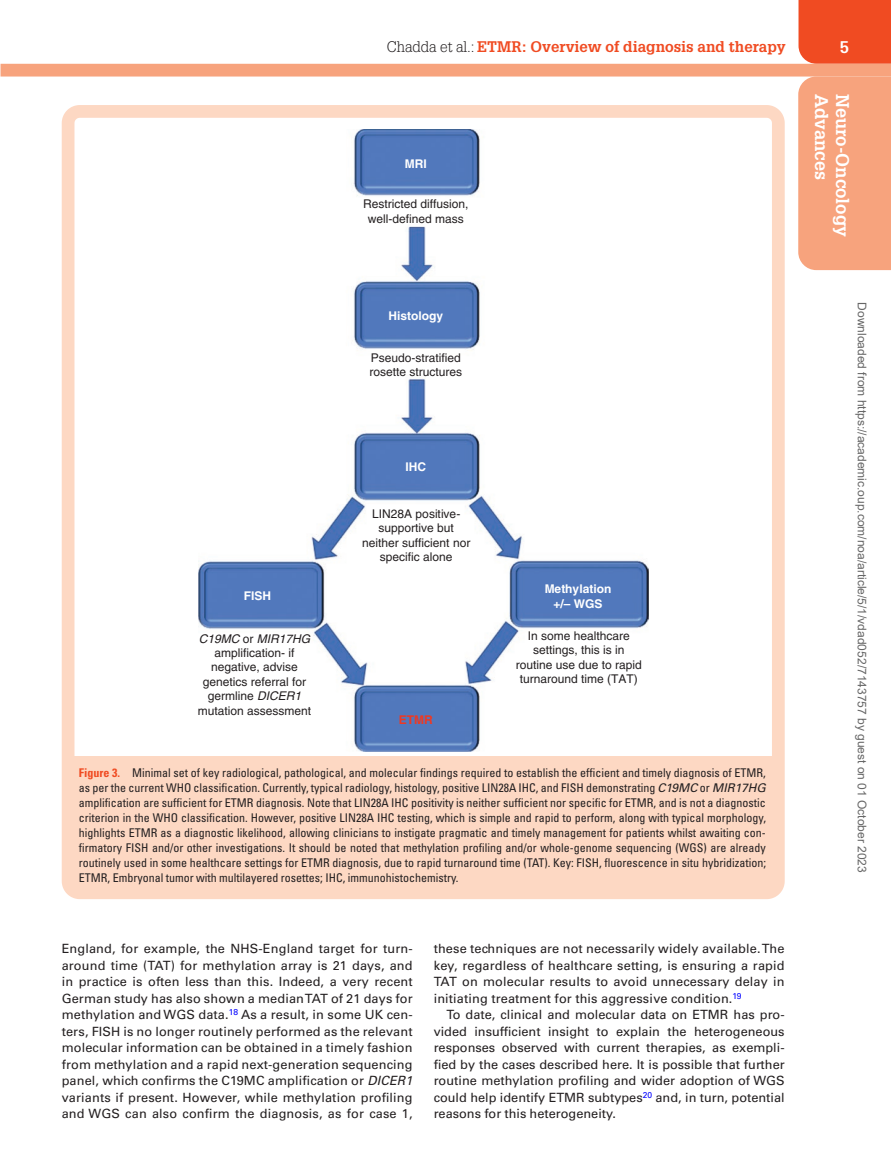
<style>
.page{position:relative;width:891px;height:1175px;background:#fff}
.page>*{position:absolute;margin:0;border:0;box-sizing:border-box;transform-origin:0 0}
.t1{font:700 18px "Glypha LT Std";color:#fff}
.t2{font:700 16.5px "Glypha LT Std";color:#fff}
.t3{font:700 15px "Glypha LT Std";color:#f04b22}
.t4{font:12.75px/16.5px "Univers LT Std";letter-spacing:.01em;color:#231f20;text-align:justify}
.t5{font:condensed 12px/15px "Univers LT Std";color:#231f20;text-align:justify}
.t6{font:12px/14.4px "Helvetica";color:#231f20;text-align:center}
.t7{font:12px "Arial";color:#666}
.t8{font:700 12px/14.4px "Helvetica";color:#fff;text-align:center}
.t9{font:700 12px "Helvetica";color:#ef3822}
.s1{font-weight:300;color:#231f20}
.s2{font-style:italic}
.s3{font-weight:700;color:#f04b22}
.s4{font-style:italic;font-stretch:normal}
</style>
<div class="page">
<div style="left:798px;top:76px;width:93px;height:194px;background:#f7a37d"></div>
<div style="left:799px;top:0;width:92px;height:64px;background:#f04b22"></div>
<div style="left:1px;top:64px;width:890px;height:12px;background:#f7a37d"></div>
<img style="left:198px;top:129px;width:451px;height:622px">
<div style="left:73px;top:755px;width:700px;height:134px;background:#fdd8c3"></div>
<div style="left:62px;top:105px;width:723px;height:794px;border:13px solid #fdd8c3;border-radius:12px"></div>
<p class="t3" style="left:387px;top:37px;width:400px"><span class="s1">Chadda et al.:</span> ETMR: Overview of diagnosis and therapy</p>
<p class="t2" style="left:840px;top:37px;width:11px">5</p>
<p class="t8" style="left:405px;top:156px;width:23px">MRI</p>
<p class="t6" style="left:363px;top:197px;width:107px">Restricted diffusion, well-defined mass</p>
<p class="t8" style="left:388px;top:309px;width:56px">Histology</p>
<p class="t6" style="left:369px;top:350px;width:94px;text-align:left">Pseudo-stratified rosette structures</p>
<p class="t8" style="left:405px;top:460px;width:22px">IHC</p>
<p class="t8" style="left:244px;top:588px;width:29px">FISH</p>
<p class="t6" style="left:198px;top:631px;width:115px"><span class="s2">C19MC</span> or <span class="s2">MIR17HG </span>amplification- if negative, advise genetics referral for germline <span class="s2">DICER1 </span>mutation assessment</p>
<p class="t6" style="left:362px;top:506px;width:110px">LIN28A positive&shy;supportive but neither sufficient nor specific alone</p>
<p class="t9" style="left:399px;top:713px;width:35px">ETMR</p>
<p class="t8" style="left:545px;top:581px;width:68px">Methylation +/– WGS</p>
<p class="t6" style="left:516px;top:628px;width:128px">In some healthcare settings, this is in routine use due to rapid turnaround time (TAT)</p>
<p class="t5" style="left:79px;top:765px;width:689px"><span class="s3">Figure 3.</span> Minimal set of key radiological, pathological, and molecular findings required to establish the efficient and timely diagnosis of ETMR, as per the current WHO classification. Currently, typical radiology, histology, positive LIN28A IHC, and FISH demonstrating <span class="s4">C19MC</span> or <span class="s4">MIR17HG </span>amplification are sufficient for ETMR diagnosis. Note that LIN28A IHC positivity is neither sufficient nor specific for ETMR, and is not a diagnostic criterion in the WHO classification. However, positive LIN28A IHC testing, which is simple and rapid to perform, along with typical morphology, highlights ETMR as a diagnostic likelihood, allowing clinicians to instigate pragmatic and timely management for patients whilst awaiting con&shy;firmatory FISH and/or other investigations. It should be noted that methylation profiling and/or whole-genome sequencing (WGS) are already routinely used in some healthcare settings for ETMR diagnosis, due to rapid turnaround time (TAT). Key: FISH, fluorescence in situ hybridization; ETMR, Embryonal tumor with multilayered rosettes; IHC, immunohistochemistry.</p>
<p class="t4" style="left:62px;top:940px;width:353px">England, for example, the NHS-England target for turn&shy;around time (TAT) for methylation array is 21 days, and in practice is often less than this. Indeed, a very recent German study has also shown a median TAT of 21 days for methylation and WGS data.<sup>18</sup> As a result, in some UK cen&shy;ters, FISH is no longer routinely performed as the relevant molecular information can be obtained in a timely fashion from methylation and a rapid next-generation sequencing panel, which confirms the C19MC amplification or <span class="s2">DICER1 </span>variants if present. However, while methylation profiling and WGS can also confirm the diagnosis, as for case 1,</p>
<p class="t4" style="left:434px;top:940px;width:352px">these techniques are not necessarily widely available. The key, regardless of healthcare setting, is ensuring a rapid TAT on molecular results to avoid unnecessary delay in initiating treatment for this aggressive condition.<sup>19</sup></p>
<p class="t4" style="left:434px;top:1006px;width:353px;text-indent:13px">To date, clinical and molecular data on ETMR has pro&shy;vided insufficient insight to explain the heterogeneous responses observed with current therapies, as exempli&shy;fied by the cases described here. It is possible that further routine methylation profiling and wider adoption of WGS could help identify ETMR subtypes<sup>20</sup> and, in turn, potential reasons for this heterogeneity.</p>
<h1 class="t1" style="left:833px;top:94px;width:88px;rotate:90deg">Advances</h1>
<h1 class="t1" style="left:854px;top:94px;width:145px;rotate:90deg">Neuro-Oncology</h1>
<p class="t7" style="left:866px;top:302px;width:571px;rotate:90deg">Downloaded from https://academic.oup.com/noa/article/5/1/vdad052/7143757 by guest on 01 October 2023</p>
</div>
